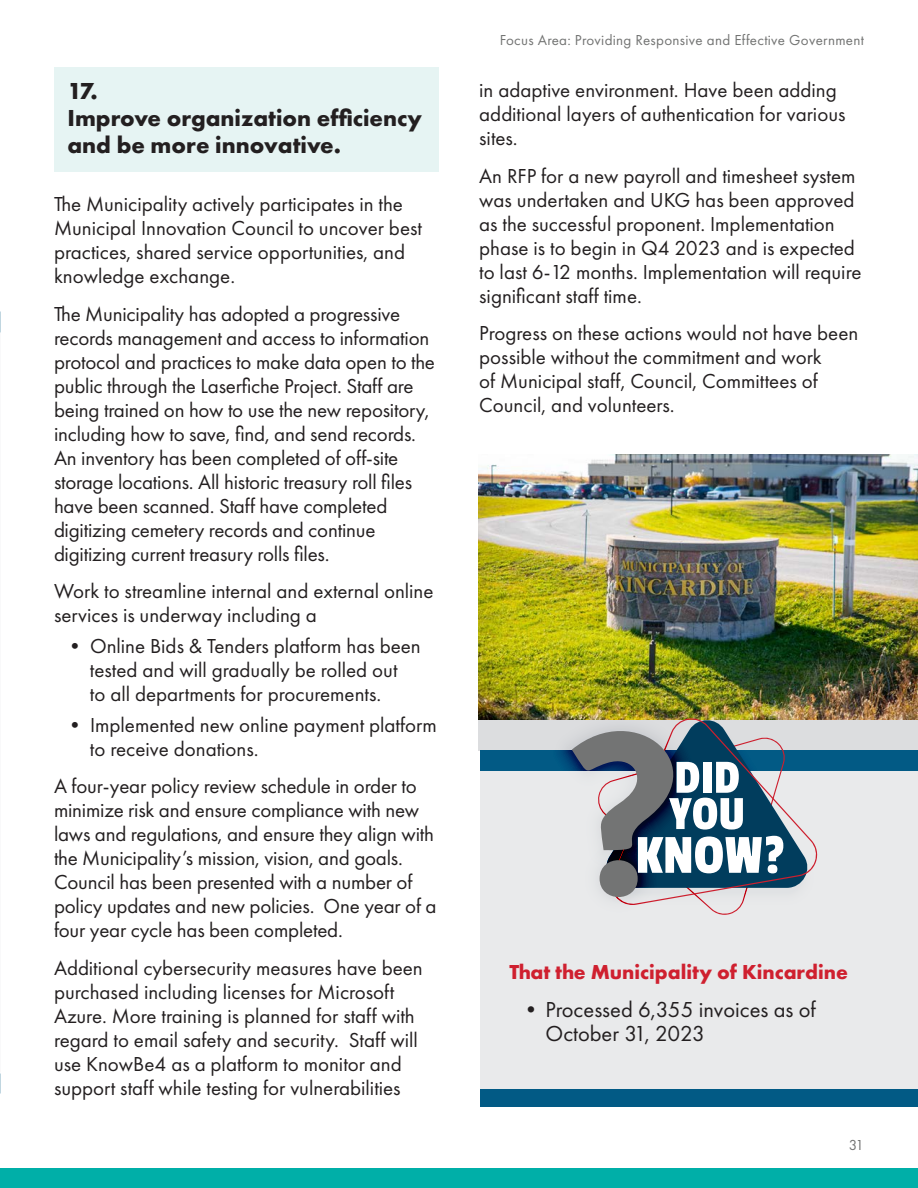
<style>
.page{position:relative;width:918px;height:1188px;background:#fff}
.page>*{position:absolute;margin:0;border:0;box-sizing:border-box;transform-origin:0 0}
.Focus_-_H2_-_Blue{font:700 24px/27px "Futura PT";color:#231f20}
.t1{font:22.5px/24px "Futura PT";color:#231f20}
.Focus_-_P{font:21px/24px "Futura PT";color:#231f20}
.Focus_-_P-2{font:700 21px "Futura PT";color:#cf202f}
.t2{font:15px "Futura PT";letter-spacing:.02em;color:#737473}
</style>
<div class="page">
<div style="left:0;top:1168px;width:918px;height:20px;background:#00afa8"></div>
<div style="left:478px;top:455px;width:440px;height:296px;background:#dcdddf"></div>
<img style="left:478px;top:455px;width:440px;height:264px">
<div style="left:54px;top:68px;width:385px;height:104px;background:#e6f4f3"></div>
<div style="left:480px;top:751px;width:438px;height:20px;background:#025a85"></div>
<div style="left:480px;top:1087px;width:438px;height:20px;background:#025a85"></div>
<div style="left:480px;top:771px;width:438px;height:317px;background:#e9eaeb"></div>
<img style="left:549px;top:697px;width:270px;height:218px">
<p class="Focus_-_H2_-_Blue" style="left:68px;top:77px;width:356px">17.<br>Improve organization efficiency and be more innovative.</p>
<p class="Focus_-_P" style="left:54px;top:192px;width:370px">The Municipality actively participates in the Municipal Innovation Council to uncover best practices, shared service opportunities, and knowledge exchange.</p>
<p class="Focus_-_P" style="left:54px;top:301px;width:382px">The Municipality has adopted a progressive records management and access to information protocol and practices to make data open to the public through the Laserfiche Project. Staff are being trained on how to use the new repository, including how to save, find, and send records.<br>An inventory has been completed of off-site storage locations. All historic treasury roll files have been scanned. Staff have completed digitizing cemetery records and continue digitizing current treasury rolls files.</p>
<p class="Focus_-_P" style="left:54px;top:579px;width:381px">Work to streamline internal and external online services is underway including a</p>
<p class="Focus_-_P" style="left:90px;top:634px;width:332px;text-indent:-25px">• Online Bids &amp; Tenders platform has been tested and will gradually be rolled out<br>to all departments for procurements.</p>
<p class="Focus_-_P" style="left:90px;top:712px;width:348px;text-indent:-25px">• Implemented new online payment platform to receive donations.</p>
<p class="Focus_-_P" style="left:54px;top:774px;width:384px">A four-year policy review schedule in order to minimize risk and ensure compliance with new laws and regulations, and ensure they align with the Municipality’s mission, vision, and goals.<br>Council has been presented with a number of policy updates and new policies. One year of a four year cycle has been completed.</p>
<p class="Focus_-_P" style="left:54px;top:955px;width:370px">Additional cybersecurity measures have been purchased including licenses for Microsoft Azure. More training is planned for staff with regard to email safety and security. Staff will use KnowBe4 as a platform to monitor and support staff while testing for vulnerabilities</p>
<p class="t2" style="left:500px;top:31px;width:366px">Focus Area: Providing Responsive and Effective Government</p>
<p class="Focus_-_P" style="left:479px;top:78px;width:368px">in adaptive environment. Have been adding additional layers of authentication for various sites.</p>
<p class="Focus_-_P" style="left:479px;top:163px;width:384px">An RFP for a new payroll and timesheet system was undertaken and UKG has been approved as the successful proponent. Implementation phase is to begin in Q4 2023 and is expected to last 6-12 months. Implementation will require significant staff time.</p>
<p class="Focus_-_P" style="left:479px;top:321px;width:381px">Progress on these actions would not have been possible without the commitment and work<br>of Municipal staff, Council, Committees of Council, and volunteers.</p>
<p class="Focus_-_P-2" style="left:509px;top:958px;width:340px">That the Municipality of Kincardine</p>
<p class="t1" style="left:545px;top:997px;width:272px;text-indent:-25px">•Processed 6,355 invoices as of<br>October 31, 2023</p>
<p class="t2" style="left:849px;top:1136px;width:17px">31</p>
</div>
